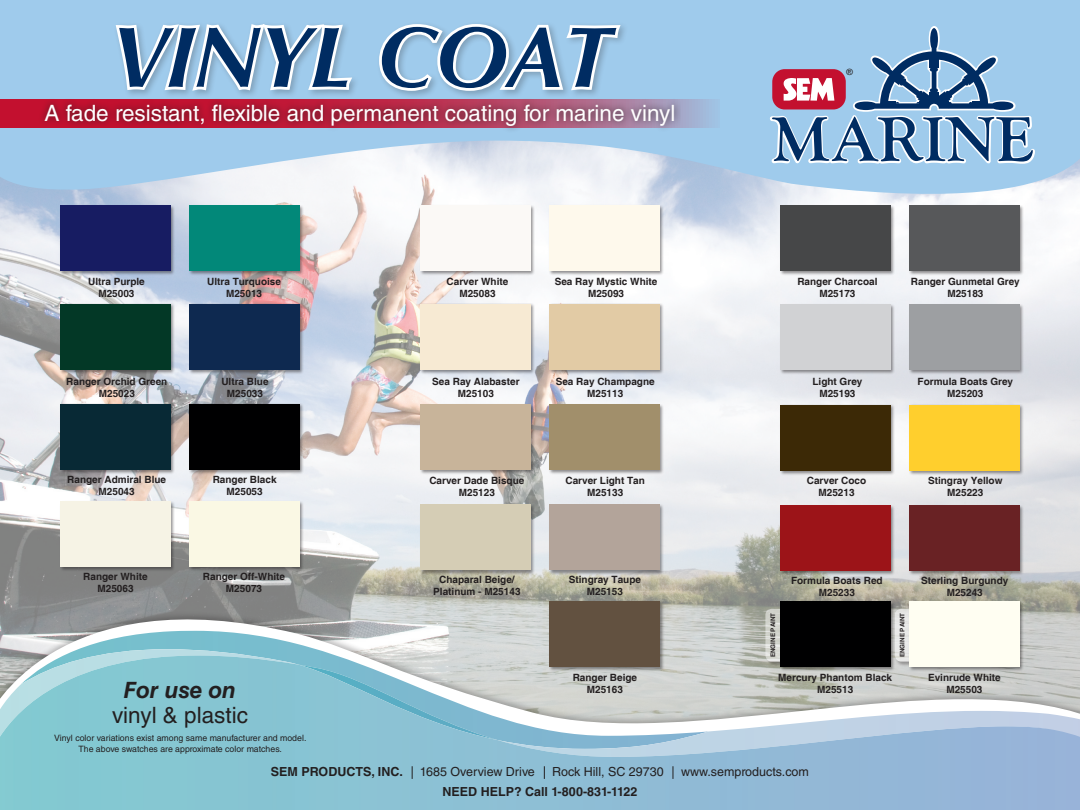
<style>
.page{position:relative;width:1080px;height:810px;background:#fff}
.page>*{position:absolute;margin:0;border:0;box-sizing:border-box;transform-origin:0 0}
.t1{font:22.5px "Helvetica LT Std";color:#fff}
.t2{font:22.5px "Helvetica LT Std";color:#231f20}
.t3{font:italic 700 22.5px "Helvetica LT Std";color:#231f20}
.t4{font:12.5px "Helvetica LT Std";color:#231f20}
.t5{font:700 12.5px "Helvetica LT Std";color:#231f20}
.t6{font:700 10px/12px "Helvetica";color:#231f20;text-align:center}
.t7{font:8.75px "Helvetica LT Std";color:#231f20}
.t8{font:8.62px "Helvetica";color:#231f20}
.t9{font:700 6.25px "Helvetica";color:#231f20}
</style>
<div class="page">
<img style="left:0;top:222px;width:1080px;height:353px">
<svg style="left:0;top:575px;width:1080px;height:74px"></svg>
<svg style="left:21px;top:631px;width:688px;height:18px"></svg>
<svg style="left:0;top:649px;width:1080px;height:6px"></svg>
<img style="left:0;top:655px;width:1080px;height:155px">
<svg style="left:0;top:0;width:1080px;height:222px;fill:#9fcbec"></svg>
<svg style="left:0;top:99px;width:720px;height:29px"></svg>
<div style="left:60px;top:204px;width:244px;height:72px;background:#231f20;opacity:.5"></div>
<div style="left:61px;top:205px;width:110px;height:66px;background:#171c62"></div>
<div style="left:189px;top:205px;width:110px;height:66px;background:#028879"></div>
<div style="left:60px;top:303px;width:244px;height:72px;background:#231f20;opacity:.5"></div>
<div style="left:61px;top:304px;width:110px;height:66px;background:#033826"></div>
<div style="left:189px;top:304px;width:110px;height:66px;background:#0e2950"></div>
<div style="left:60px;top:403px;width:244px;height:71px;background:#231f20;opacity:.5"></div>
<div style="left:61px;top:404px;width:110px;height:65px;background:#082935"></div>
<div style="left:189px;top:404px;width:110px;height:65px;background:#000001"></div>
<div style="left:420px;top:404px;width:244px;height:71px;background:#231f20;opacity:.5"></div>
<div style="left:421px;top:405px;width:110px;height:65px;background:#c8b49a"></div>
<div style="left:549px;top:405px;width:110px;height:65px;background:#a18f6b"></div>
<div style="left:420px;top:504px;width:244px;height:71px;background:#231f20;opacity:.5"></div>
<div style="left:421px;top:505px;width:110px;height:65px;background:#d5cdb5"></div>
<div style="left:549px;top:505px;width:110px;height:65px;background:#b3a49a"></div>
<div style="left:548px;top:601px;width:116px;height:71px;background:#231f20;opacity:.5"></div>
<div style="left:549px;top:602px;width:110px;height:65px;background:#625140"></div>
<div style="left:780px;top:303px;width:244px;height:72px;background:#231f20;opacity:.5"></div>
<div style="left:781px;top:304px;width:110px;height:66px;background:#d1d2d4"></div>
<div style="left:909px;top:304px;width:110px;height:66px;background:#9d9fa2"></div>
<div style="left:780px;top:404px;width:244px;height:72px;background:#231f20;opacity:.5"></div>
<div style="left:781px;top:405px;width:110px;height:66px;background:#3c2906"></div>
<div style="left:909px;top:405px;width:110px;height:66px;background:#ffcf2d"></div>
<div style="left:780px;top:505px;width:244px;height:71px;background:#231f20;opacity:.5"></div>
<div style="left:781px;top:506px;width:110px;height:65px;background:#9c1418"></div>
<div style="left:909px;top:506px;width:110px;height:65px;background:#692224"></div>
<div style="left:765px;top:609px;width:31px;height:58px;background:#231f20;opacity:.75"></div>
<svg style="left:765px;top:609px;width:26px;height:53px"></svg>
<svg style="left:768px;top:0;width:270px;height:297px"></svg>
<div style="left:772px;top:69px;width:74px;height:40px;background:#c3102f;border-radius:13px"></div>
<svg style="left:784px;top:78px;width:50px;height:23px"></svg>
<svg style="left:772px;top:117px;width:261px;height:45px"></svg>
<svg style="left:855px;top:28px;width:158px;height:82px"></svg>
<div style="left:939px;top:101px;width:10px;height:5px;background:#002c62"></div>
<div style="left:972px;top:101px;width:10px;height:7px;background:#002c62"></div>
<div style="left:60px;top:500px;width:244px;height:72px;background:#231f20;opacity:.5"></div>
<div style="left:61px;top:501px;width:110px;height:66px;background:#f6f3e5"></div>
<div style="left:189px;top:501px;width:110px;height:66px;background:#faf8e4"></div>
<div style="left:420px;top:303px;width:244px;height:72px;background:#231f20;opacity:.5"></div>
<div style="left:421px;top:304px;width:110px;height:66px;background:#f7ead3"></div>
<div style="left:549px;top:304px;width:110px;height:66px;background:#e2cba5"></div>
<div style="left:420px;top:204px;width:244px;height:72px;background:#231f20;opacity:.5"></div>
<div style="left:421px;top:205px;width:110px;height:66px;background:#fbf9f6"></div>
<div style="left:549px;top:205px;width:110px;height:66px;background:#fef9ec"></div>
<div style="left:37px;top:97px;width:644px;height:36px;background:#231f20;opacity:.75"></div>
<div style="left:780px;top:601px;width:244px;height:71px;background:#231f20;opacity:.5"></div>
<div style="left:781px;top:602px;width:110px;height:65px;background:#000001"></div>
<div style="left:909px;top:602px;width:110px;height:65px;background:#fffef2"></div>
<svg style="left:673px;top:766px;width:1px;height:13px"></svg>
<svg style="left:544px;top:766px;width:1px;height:13px"></svg>
<svg style="left:412px;top:766px;width:1px;height:13px"></svg>
<div style="left:113px;top:21px;width:515px;height:79px;background:#9fcbec"></div>
<svg style="left:112px;top:20px;width:513px;height:77px"></svg>
<svg style="left:119px;top:27px;width:497px;height:61px"></svg>
<p class="t8" style="left:847px;top:67px;width:8px">®</p>
<p class="t1" style="left:44px;top:100px;width:633px">A fade resistant, flexible and permanent coating for marine vinyl</p>
<p class="t6" style="left:88px;top:276px;width:58px">Ultra Purple<br>M25003</p>
<p class="t6" style="left:207px;top:276px;width:75px">Ultra Turquoise<br>M25013</p>
<p class="t6" style="left:447px;top:276px;width:63px">Carver White</p>
<p class="t6" style="left:459px;top:288px;width:38px">M25083</p>
<p class="t6" style="left:555px;top:276px;width:104px">Sea Ray Mystic White</p>
<p class="t6" style="left:588px;top:288px;width:38px">M25093</p>
<p class="t6" style="left:797px;top:276px;width:82px">Ranger Charcoal</p>
<p class="t6" style="left:819px;top:288px;width:38px">M25173</p>
<p class="t6" style="left:911px;top:276px;width:110px">Ranger Gunmetal Grey<br>M25183</p>
<p class="t6" style="left:66px;top:376px;width:103px">Ranger Orchid Green</p>
<p class="t6" style="left:99px;top:388px;width:38px">M25023</p>
<p class="t6" style="left:221px;top:376px;width:49px">Ultra Blue</p>
<p class="t6" style="left:227px;top:388px;width:38px">M25033</p>
<p class="t6" style="left:432px;top:376px;width:89px">Sea Ray Alabaster</p>
<p class="t6" style="left:458px;top:388px;width:38px">M25103</p>
<p class="t6" style="left:556px;top:376px;width:100px">Sea Ray Champagne</p>
<p class="t6" style="left:587px;top:388px;width:38px">M25113</p>
<p class="t6" style="left:812px;top:376px;width:52px">Light Grey</p>
<p class="t6" style="left:819px;top:388px;width:38px">M25193</p>
<p class="t6" style="left:918px;top:376px;width:97px">Formula Boats Grey</p>
<p class="t6" style="left:947px;top:388px;width:38px">M25203</p>
<p class="t6" style="left:67px;top:474px;width:100px">Ranger Admiral Blue</p>
<p class="t6" style="left:99px;top:486px;width:38px">M25043</p>
<p class="t6" style="left:213px;top:474px;width:65px">Ranger Black</p>
<p class="t6" style="left:227px;top:486px;width:38px">M25053</p>
<p class="t6" style="left:429px;top:474px;width:97px">Carver Dade Bisque</p>
<p class="t6" style="left:459px;top:486px;width:38px">M25123</p>
<p class="t6" style="left:565px;top:474px;width:81px">Carver Light Tan</p>
<p class="t6" style="left:587px;top:486px;width:38px">M25133</p>
<p class="t6" style="left:807px;top:475px;width:61px">Carver Coco</p>
<p class="t6" style="left:818px;top:487px;width:38px">M25213</p>
<p class="t6" style="left:928px;top:475px;width:76px">Stingray Yellow</p>
<p class="t6" style="left:947px;top:487px;width:38px">M25223</p>
<p class="t6" style="left:83px;top:570px;width:66px">Ranger White</p>
<p class="t6" style="left:97px;top:582px;width:38px">M25063</p>
<p class="t6" style="left:203px;top:570px;width:84px">Ranger Off-White</p>
<p class="t6" style="left:226px;top:582px;width:38px">M25073</p>
<p class="t6" style="left:433px;top:574px;width:89px">Chaparal Beige/<br>Platinum - M25143</p>
<p class="t6" style="left:569px;top:574px;width:74px">Stingray Taupe</p>
<p class="t6" style="left:587px;top:586px;width:38px">M25153</p>
<p class="t6" style="left:791px;top:575px;width:93px">Formula Boats Red</p>
<p class="t6" style="left:819px;top:587px;width:38px">M25233</p>
<p class="t6" style="left:921px;top:575px;width:89px">Sterling Burgundy</p>
<p class="t6" style="left:947px;top:587px;width:38px">M25243</p>
<p class="t9" style="left:769px;top:657px;width:46px;rotate:-90deg">ENGINE PAINT</p>
<p class="t9" style="left:899px;top:657px;width:46px;rotate:-90deg">ENGINE PAINT</p>
<p class="t6" style="left:573px;top:672px;width:66px">Ranger Beige</p>
<p class="t6" style="left:587px;top:684px;width:38px">M25163</p>
<p class="t6" style="left:778px;top:672px;width:115px">Mercury Phantom Black</p>
<p class="t3" style="left:124px;top:676px;width:114px">For use on</p>
<p class="t6" style="left:817px;top:684px;width:38px">M25513</p>
<p class="t2" style="left:112px;top:702px;width:137px">vinyl &amp; plastic</p>
<p class="t5" style="left:271px;top:764px;width:133px">SEM PRODUCTS, INC.</p>
<p class="t4" style="left:420px;top:765px;width:117px">1685 Overview Drive</p>
<p class="t4" style="left:552px;top:765px;width:113px">Rock Hill, SC 29730</p>
<p class="t4" style="left:681px;top:765px;width:130px">www.semproducts.com</p>
<p class="t5" style="left:443px;top:784px;width:196px">NEED HELP? Call 1-800-831-1122</p>
<p class="t7" style="left:54px;top:733px;width:254px">Vinyl color variations exist among same manufacturer and model.</p>
<p class="t7" style="left:78px;top:744px;width:205px">The above swatches are approximate color matches.</p>
<p class="t6" style="left:928px;top:672px;width:74px">Evinrude White</p>
<p class="t6" style="left:946px;top:684px;width:38px">M25503</p>
</div>
